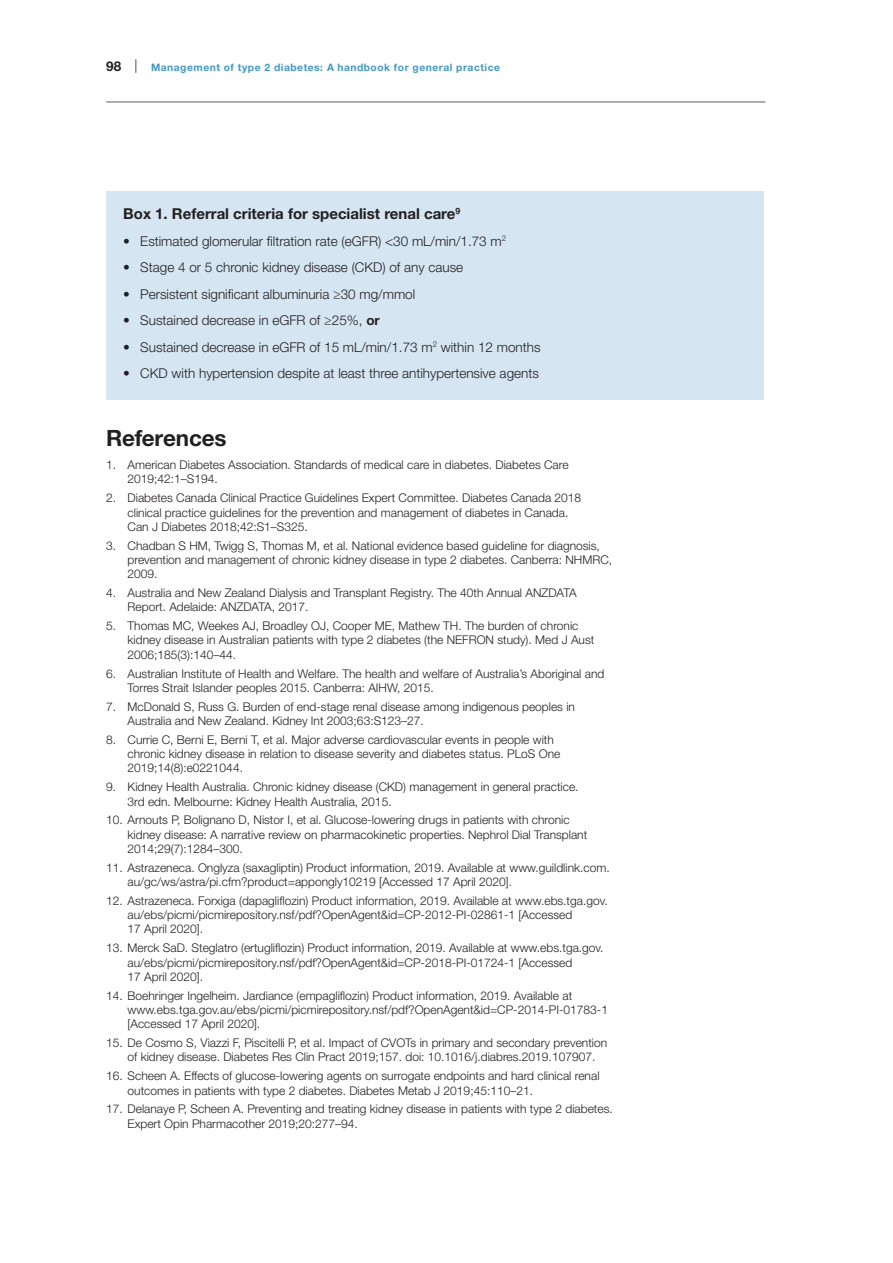
<style>
.page{position:relative;width:893px;height:1263px;background:#fff}
.page>*{position:absolute;margin:0;border:0;box-sizing:border-box;transform-origin:0 0}
.t1{font:700 22.5px "Helvetica Neue LT Std";letter-spacing:-.01em;color:#231f20}
.Box_H1{font:700 15px "Helvetica Neue LT Std";color:#231f20}
.t2{font:300 13.5px "Helvetica Neue LT Std";color:#231f20}
.t3{font:300 12px/14.4px "Helvetica Neue LT Std";color:#231f20}
.t4{font:700 10.2px "Helvetica Neue LT Std";letter-spacing:.05em;color:#4297ca}
.s1{font-size:13.5px;color:#231f20}
.s2{font-weight:300;font-size:13.5px;color:#231f20}
.s3{font-weight:700}
</style>
<div class="page">
<hr style="left:106px;top:102px;width:659px;height:1px;background:#5f5f62">
<div style="left:106px;top:191px;width:658px;height:208px;background:#d5e5f2"></div>
<p class="t4" style="left:106px;top:61px;width:395px"><span class="s1">98</span> <span class="s2">|</span> Management of type 2 diabetes: A handbook for general practice</p>
<p class="Box_H1" style="left:123px;top:204px;width:338px">Box 1. Referral criteria for specialist renal care<sup>9</sup></p>
<p class="t2" style="left:123px;top:233px;width:384px">• Estimated glomerular filtration rate (eGFR) &lt;30 mL/min/1.73 m<sup>2</sup></p>
<p class="t2" style="left:123px;top:259px;width:341px">• Stage 4 or 5 chronic kidney disease (CKD) of any cause</p>
<p class="t2" style="left:123px;top:286px;width:293px">• Persistent significant albuminuria ≥30 mg/mmol</p>
<p class="t2" style="left:123px;top:312px;width:258px">• Sustained decrease in eGFR of ≥25%, <span class="s3">or</span></p>
<p class="t2" style="left:123px;top:339px;width:419px">• Sustained decrease in eGFR of 15 mL/min/1.73 m<sup>2</sup> within 12 months</p>
<p class="t2" style="left:123px;top:365px;width:417px">• CKD with hypertension despite at least three antihypertensive agents</p>
<h2 class="t1" style="left:106px;top:424px;width:122px">References</h2>
<p class="t3" style="left:128px;top:457px;width:443px;text-indent:-21px">1. American Diabetes Association. Standards of medical care in diabetes. Diabetes Care<br>2019;42:1–S194.</p>
<p class="t3" style="left:128px;top:490px;width:455px;text-indent:-21px">2. Diabetes Canada Clinical Practice Guidelines Expert Committee. Diabetes Canada 2018 clinical practice guidelines for the prevention and management of diabetes in Canada.<br>Can J Diabetes 2018;42:S1–S325.</p>
<p class="t3" style="left:128px;top:538px;width:486px;text-indent:-21px">3. Chadban S HM, Twigg S, Thomas M, et al. National evidence based guideline for diagnosis, prevention and management of chronic kidney disease in type 2 diabetes. Canberra: NHMRC,<br>2009.</p>
<p class="t3" style="left:128px;top:585px;width:451px;text-indent:-21px">4. Australia and New Zealand Dialysis and Transplant Registry. The 40th Annual ANZDATA<br>Report. Adelaide: ANZDATA, 2017.</p>
<p class="t3" style="left:128px;top:618px;width:468px;text-indent:-21px">5. Thomas MC, Weekes AJ, Broadley OJ, Cooper ME, Mathew TH. The burden of chronic kidney disease in Australian patients with type 2 diabetes (the NEFRON study). Med J Aust<br>2006;185(3):140–44.</p>
<p class="t3" style="left:128px;top:666px;width:478px;text-indent:-21px">6. Australian Institute of Health and Welfare. The health and welfare of Australia’s Aboriginal and<br>Torres Strait Islander peoples 2015. Canberra: AIHW, 2015.</p>
<p class="t3" style="left:128px;top:699px;width:449px;text-indent:-21px">7. McDonald S, Russ G. Burden of end-stage renal disease among indigenous peoples in<br>Australia and New Zealand. Kidney Int 2003;63:S123–27.</p>
<p class="t3" style="left:128px;top:732px;width:434px;text-indent:-21px">8. Currie C, Berni E, Berni T, et al. Major adverse cardiovascular events in people with chronic kidney disease in relation to disease severity and diabetes status. PLoS One<br>2019;14(8):e0221044.</p>
<p class="t3" style="left:128px;top:779px;width:453px;text-indent:-21px">9. Kidney Health Australia. Chronic kidney disease (CKD) management in general practice.<br>3rd edn. Melbourne: Kidney Health Australia, 2015.</p>
<p class="t3" style="left:128px;top:812px;width:461px;text-indent:-21px">10. Arnouts P, Bolignano D, Nistor I, et al. Glucose-lowering drugs in patients with chronic kidney disease: A narrative review on pharmacokinetic properties. Nephrol Dial Transplant<br>2014;29(7):1284–300.</p>
<p class="t3" style="left:128px;top:860px;width:484px;text-indent:-21px">11. Astrazeneca. Onglyza (saxagliptin) Product information, 2019. Available at www.guildlink.com. au/gc/ws/astra/pi.cfm?product=appongly10219 [Accessed 17 April 2020].</p>
<p class="t3" style="left:128px;top:893px;width:482px;text-indent:-21px">12. Astrazeneca. Forxiga (dapagliflozin) Product information, 2019. Available at www.ebs.tga.gov. au/ebs/picmi/picmirepository.nsf/pdf?OpenAgent&amp;id=CP-2012-PI-02861-1 [Accessed<br>17 April 2020].</p>
<p class="t3" style="left:128px;top:940px;width:477px;text-indent:-21px">13. Merck SaD. Steglatro (ertugliflozin) Product information, 2019. Available at www.ebs.tga.gov. au/ebs/picmi/picmirepository.nsf/pdf?OpenAgent&amp;id=CP-2018-PI-01724-1 [Accessed<br>17 April 2020].</p>
<p class="t3" style="left:128px;top:988px;width:482px;text-indent:-21px">14. Boehringer Ingelheim. Jardiance (empagliflozin) Product information, 2019. Available at www.ebs.tga.gov.au/ebs/picmi/picmirepository.nsf/pdf?OpenAgent&amp;id=CP-2014-PI-01783-1</p>
<p class="t3" style="left:128px;top:1017px;width:134px">[Accessed 17 April 2020].</p>
<p class="t3" style="left:128px;top:1035px;width:481px;text-indent:-21px">15. De Cosmo S, Viazzi F, Piscitelli P, et al. Impact of CVOTs in primary and secondary prevention of kidney disease. Diabetes Res Clin Pract 2019;157. doi: 10.1016/j.diabres.2019.107907.</p>
<p class="t3" style="left:128px;top:1068px;width:473px;text-indent:-21px">16. Scheen A. Effects of glucose-lowering agents on surrogate endpoints and hard clinical renal outcomes in patients with type 2 diabetes. Diabetes Metab J 2019;45:110–21.</p>
<p class="t3" style="left:128px;top:1101px;width:487px;text-indent:-21px">17. Delanaye P, Scheen A. Preventing and treating kidney disease in patients with type 2 diabetes.<br>Expert Opin Pharmacother 2019;20:277–94.</p>
</div>
